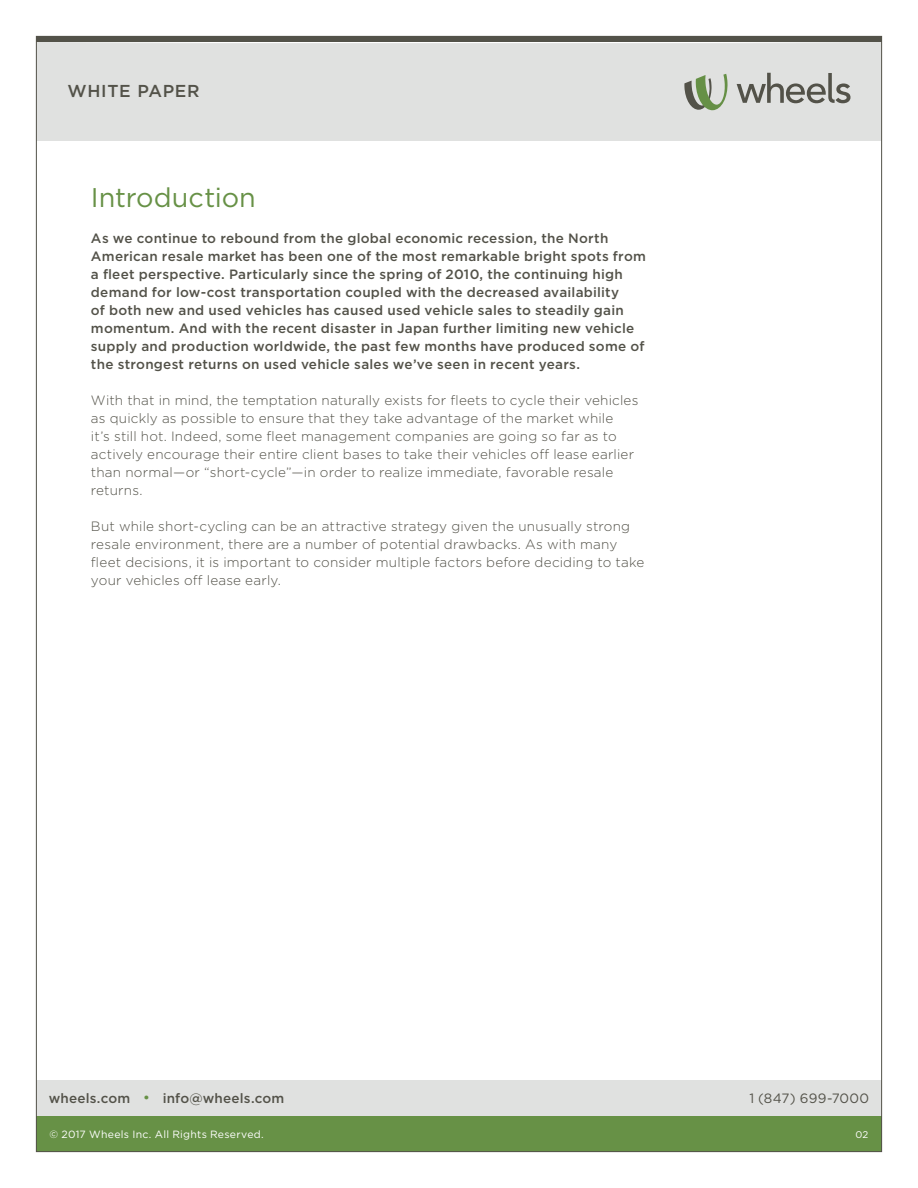
<style>
.page{position:relative;width:918px;height:1188px;background:#fff}
.page>*{position:absolute;margin:0;border:0;box-sizing:border-box;transform-origin:0 0}
.Header-green{font:27px "Gotham";color:#679146}
.t1{font:500 17.25px "Gotham";letter-spacing:.04em;color:#535249}
.First_Paragraph{font:300 13.5px/18px "Gotham";letter-spacing:.015em;color:#535249}
.First_Paragraph-2{font:500 13.5px/18px "Gotham";letter-spacing:.02em;color:#535249}
.t2{font:13.5px "Gotham";letter-spacing:.025em;color:#535249}
.t3{font:10.5px "Gotham";letter-spacing:.025em;color:#fff}
.t4{font:9.75px "Gotham";color:#fff}
</style>
<div class="page">
<div style="left:36px;top:1116px;width:846px;height:36px;background:#679146"></div>
<div style="left:36px;top:1080px;width:846px;height:36px;background:#e0e1e0"></div>
<div style="left:36px;top:36px;width:846px;height:8px;background:#535249"></div>
<div style="left:36px;top:42px;width:846px;height:99px;background:#e0e1e0"></div>
<svg style="left:737px;top:73px;width:113px;height:30px"></svg>
<svg style="left:684px;top:74px;width:44px;height:36px"></svg>
<hr style="left:36px;top:42px;width:846px;height:1px;background:#fff">
<p class="t1" style="left:68px;top:80px;width:134px">WHITE PAPER</p>
<p class="Header-green" style="left:91px;top:180px;width:166px">Introduction</p>
<p class="First_Paragraph-2" style="left:91px;top:229px;width:557px">As we continue to rebound from the global economic recession, the North American resale market has been one of the most remarkable bright spots from a fleet perspective. Particularly since the spring of 2010, the continuing high demand for low-cost transportation coupled with the decreased availability<br>of both new and used vehicles has caused used vehicle sales to steadily gain momentum. And with the recent disaster in Japan further limiting new vehicle supply and production worldwide, the past few months have produced some of the strongest returns on used vehicle sales we’ve seen in recent years.</p>
<p class="First_Paragraph" style="left:91px;top:391px;width:549px">With that in mind, the temptation naturally exists for fleets to cycle their vehicles as quickly as possible to ensure that they take advantage of the market while<br>it’s still hot. Indeed, some fleet management companies are going so far as to actively encourage their entire client bases to take their vehicles off lease earlier than normal—or “short-cycle”—in order to realize immediate, favorable resale returns.</p>
<p class="First_Paragraph" style="left:91px;top:517px;width:555px">But while short-cycling can be an attractive strategy given the unusually strong resale environment, there are a number of potential drawbacks. As with many fleet decisions, it is important to consider multiple factors before deciding to take your vehicles off lease early.</p>
<p class="First_Paragraph-2" style="left:49px;top:1089px;width:237px">wheels.com <sup>●</sup> info@wheels.com</p>
<p class="t2" style="left:749px;top:1089px;width:121px">1 (847) 699-7000</p>
<p class="t4" style="left:855px;top:1128px;width:15px">02</p>
<p class="t3" style="left:50px;top:1127px;width:216px">© 2017 Wheels Inc. All Rights Reserved.</p>
</div>
